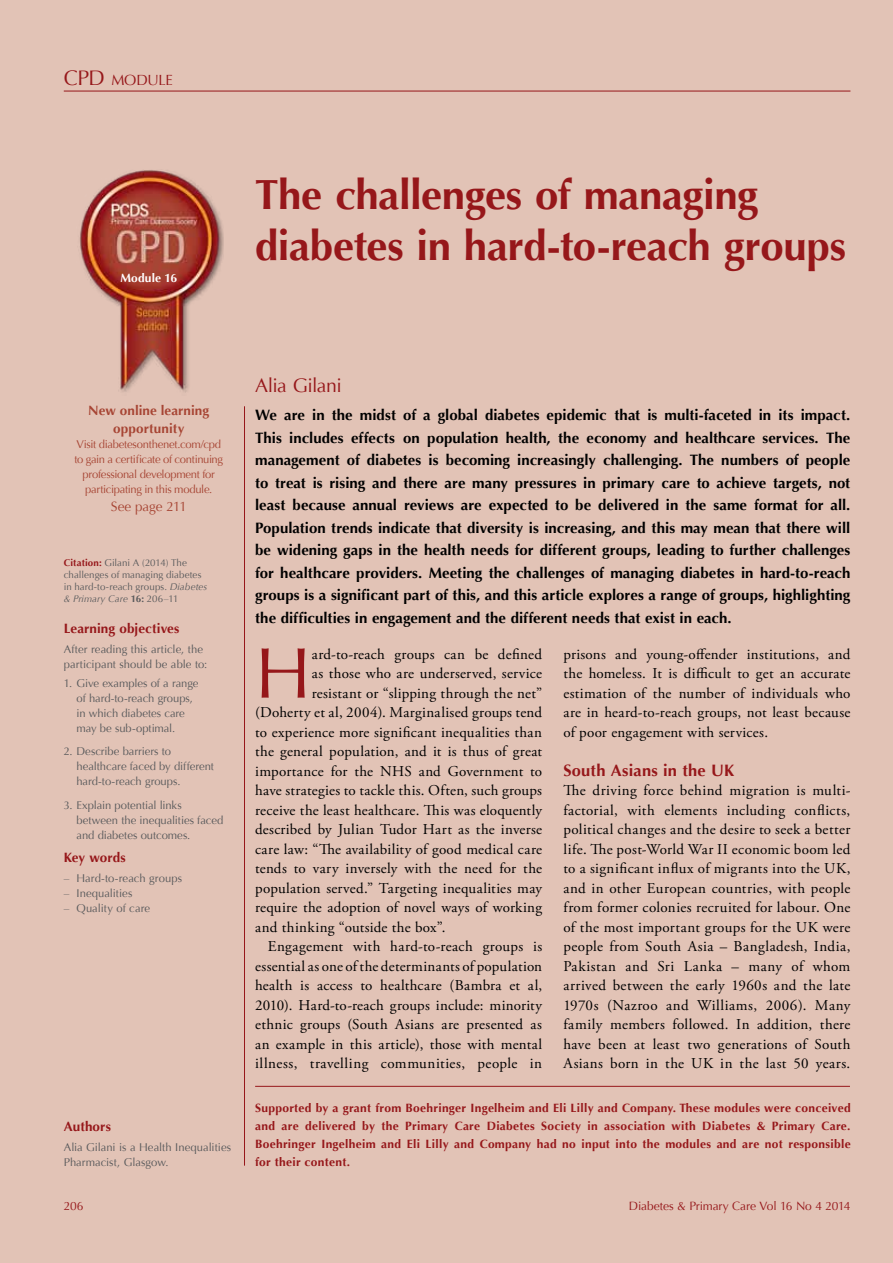
<style>
.page{position:relative;width:893px;height:1263px;background:#e2c3b6}
.page>*{position:absolute;margin:0;border:0;box-sizing:border-box;transform-origin:0 0}
.t1{font:72px "Optima";color:#96171a}
.t2{font:700 42px/51px "Optima";letter-spacing:-.01em;color:#96171a}
.t3{font:19.5px "Optima";letter-spacing:-.035em;color:#96171a}
.t4{font:700 16.5px "Optima";letter-spacing:.01em;color:#96171a}
.t5{font:15px/19.5px "Adobe Garamond Pro";letter-spacing:.02em;color:#000;text-align:justify}
.t6{font:700 15px/22.5px "Optima";letter-spacing:.005em;color:#000;text-align:justify}
.t7{font:14.7px "Optima";letter-spacing:-.02em;color:#96171a}
.t8{font:700 13.5px "Optima";letter-spacing:.005em;color:#96171a}
.t9{font:700 13.5px/18px "Optima";letter-spacing:.005em;color:#a74534;text-align:center}
.t10{font:13.5px "Optima";letter-spacing:-.005em;color:#a74534}
.t11{font:700 12px/18px "Optima";letter-spacing:.025em;color:#96171a;text-align:justify}
.t12{font:12px "Optima";letter-spacing:-.01em;color:#96171a}
.t13{font:700 12px "Optima";letter-spacing:.01em;color:#fff}
.t14{font:11.25px/15px "Optima";letter-spacing:-.005em;color:#58595b}
.t15{font:11.25px/15px "Optima";letter-spacing:-.025em;color:#a74534;text-align:center}
.t16{font:9.75px/12px "Optima";letter-spacing:.005em;color:#58595b}
.s1{font-size:21px}
.s2{font-weight:700;color:#96171a}
.s3{font-style:italic}
.s4{font-weight:700}
</style>
<div class="page">
<hr style="left:64px;top:91px;width:786px;height:1px;background:#96171a">
<hr style="left:244px;top:406px;width:1px;height:759px;background:#96171a">
<hr style="left:255px;top:1086px;width:595px;height:1px;background:#96171a">
<img style="left:80px;top:170px;width:143px;height:223px">
<p class="t7" style="left:64px;top:72px;width:111px"><span class="s1">CPD</span> MODULE</p>
<p class="t13" style="left:120px;top:271px;width:58px">Module 16</p>
<h2 class="t2" style="left:255px;top:169px;width:593px">The challenges of managing diabetes in hard-to-reach groups</h2>
<p class="t9" style="left:88px;top:402px;width:122px">New online learning opportunity</p>
<p class="t15" style="left:74px;top:437px;width:150px">Visit diabetesonthenet.com/cpd to gain a certificate of continuing professional development for participating in this module.</p>
<p class="t10" style="left:111px;top:499px;width:78px">See page 211</p>
<p class="t16" style="left:64px;top:557px;width:145px"><span class="s2">Citation:</span> Gilani A (2014) The challenges of managing diabetes in hard-to-reach groups. <span class="s3">Diabetes &amp; Primary Care</span> <span class="s4">16:</span> 206–11</p>
<p class="t8" style="left:64px;top:621px;width:117px">Learning objectives</p>
<p class="t14" style="left:64px;top:641px;width:145px">After reading this article, the participant should be able to:</p>
<p class="t14" style="left:77px;top:676px;width:124px;text-indent:-13px">1. Give examples of a range of hard-to-reach groups, in which diabetes care may be sub-optimal.</p>
<p class="t14" style="left:77px;top:744px;width:139px;text-indent:-13px">2. Describe barriers to healthcare faced by different hard-to-reach groups.</p>
<p class="t14" style="left:77px;top:798px;width:148px;text-indent:-13px">3. Explain potential links between the inequalities faced and diabetes outcomes.</p>
<p class="t8" style="left:64px;top:850px;width:63px">Key words</p>
<p class="t14" style="left:64px;top:870px;width:120px">– Hard-to-reach groups</p>
<p class="t14" style="left:64px;top:885px;width:70px">– Inequalities</p>
<p class="t14" style="left:64px;top:900px;width:88px">– Quality of care</p>
<p class="t8" style="left:64px;top:1119px;width:49px">Authors</p>
<p class="t14" style="left:64px;top:1139px;width:169px">Alia Gilani is a Health Inequalities<br>Pharmacist, Glasgow.</p>
<h3 class="t3" style="left:255px;top:374px;width:88px">Alia Gilani</h3>
<p class="t6" style="left:255px;top:404px;width:597px">We are in the midst of a global diabetes epidemic that is multi-faceted in its impact.<br>This includes effects on population health, the economy and healthcare services. The management of diabetes is becoming increasingly challenging. The numbers of people to treat is rising and there are many pressures in primary care to achieve targets, not least because annual reviews are expected to be delivered in the same format for all.<br>Population trends indicate that diversity is increasing, and this may mean that there will be widening gaps in the health needs for different groups, leading to further challenges for healthcare providers. Meeting the challenges of managing diabetes in hard-to-reach groups is a significant part of this, and this article explores a range of groups, highlighting the difficulties in engagement and the different needs that exist in each.</p>
<p class="t5" style="left:563px;top:645px;width:289px">prisons and young-offender institutions, and the homeless. It is difficult to get an accurate estimation of the number of individuals who are in heard-to-reach groups, not least because of poor engagement with services.</p>
<p class="t4" style="left:563px;top:760px;width:172px">South Asians in the UK</p>
<p class="t5" style="left:563px;top:781px;width:289px">The driving force behind migration is multi&shy;factorial, with elements including conflicts, political changes and the desire to seek a better life. The post-World War II economic boom led to a significant influx of migrants into the UK, and in other European countries, with people from former colonies recruited for labour. One of the most important groups for the UK were people from South Asia – Bangladesh, India, Pakistan and Sri Lanka – many of whom arrived between the early 1960s and the late 1970s (Nazroo and Williams, 2006). Many family members followed. In addition, there have been at least two generations of South Asians born in the UK in the last 50 years.</p>
<p class="t11" style="left:255px;top:1099px;width:597px">Supported by a grant from Boehringer Ingelheim and Eli Lilly and Company. These modules were conceived and are delivered by the Primary Care Diabetes Society in association with Diabetes &amp; Primary Care.<br>Boehringer Ingelheim and Eli Lilly and Company had no input into the modules and are not responsible for their content.</p>
<h1 class="t1" style="left:255px;top:631px;width:57px">H</h1>
<p class="t5" style="left:312px;top:645px;width:232px">ard-to-reach groups can be defined</p>
<p class="t5" style="left:312px;top:664px;width:232px">as those who are underserved, service</p>
<p class="t5" style="left:312px;top:684px;width:232px">resistant or “slipping through the net”</p>
<p class="t5" style="left:255px;top:703px;width:288px">(Doherty et al, 2004). Marginalised groups tend</p>
<p class="t5" style="left:255px;top:723px;width:288px">to experience more significant inequalities than</p>
<p class="t5" style="left:255px;top:742px;width:288px">the general population, and it is thus of great</p>
<p class="t5" style="left:255px;top:762px;width:288px">importance for the NHS and Government to</p>
<p class="t5" style="left:255px;top:781px;width:288px">have strategies to tackle this. Often, such groups</p>
<p class="t5" style="left:255px;top:801px;width:289px">receive the least healthcare. This was eloquently</p>
<p class="t5" style="left:255px;top:820px;width:288px">described by Julian Tudor Hart as the inverse</p>
<p class="t5" style="left:255px;top:840px;width:288px">care law: “The availability of good medical care</p>
<p class="t5" style="left:255px;top:859px;width:288px">tends to vary inversely with the need for the</p>
<p class="t5" style="left:255px;top:879px;width:288px">population served.” Targeting inequalities may</p>
<p class="t5" style="left:255px;top:898px;width:288px">require the adoption of novel ways of working</p>
<p class="t5" style="left:255px;top:918px;width:192px">and thinking “outside the box”.</p>
<p class="t5" style="left:268px;top:937px;width:276px">Engagement with hard-to-reach groups is</p>
<p class="t5" style="left:255px;top:957px;width:289px">essential as one of the determinants of population</p>
<p class="t5" style="left:255px;top:976px;width:289px">health is access to healthcare (Bambra et al,</p>
<p class="t5" style="left:255px;top:996px;width:288px">2010). Hard-to-reach groups include: minority</p>
<p class="t5" style="left:255px;top:1015px;width:288px">ethnic groups (South Asians are presented as</p>
<p class="t5" style="left:255px;top:1035px;width:288px">an example in this article), those with mental</p>
<p class="t5" style="left:255px;top:1054px;width:288px">illness, travelling communities, people in</p>
<p class="t12" style="left:64px;top:1199px;width:21px">206</p>
<p class="t12" style="left:629px;top:1199px;width:223px">Diabetes &amp; Primary Care Vol 16 No 4 2014</p>
</div>
